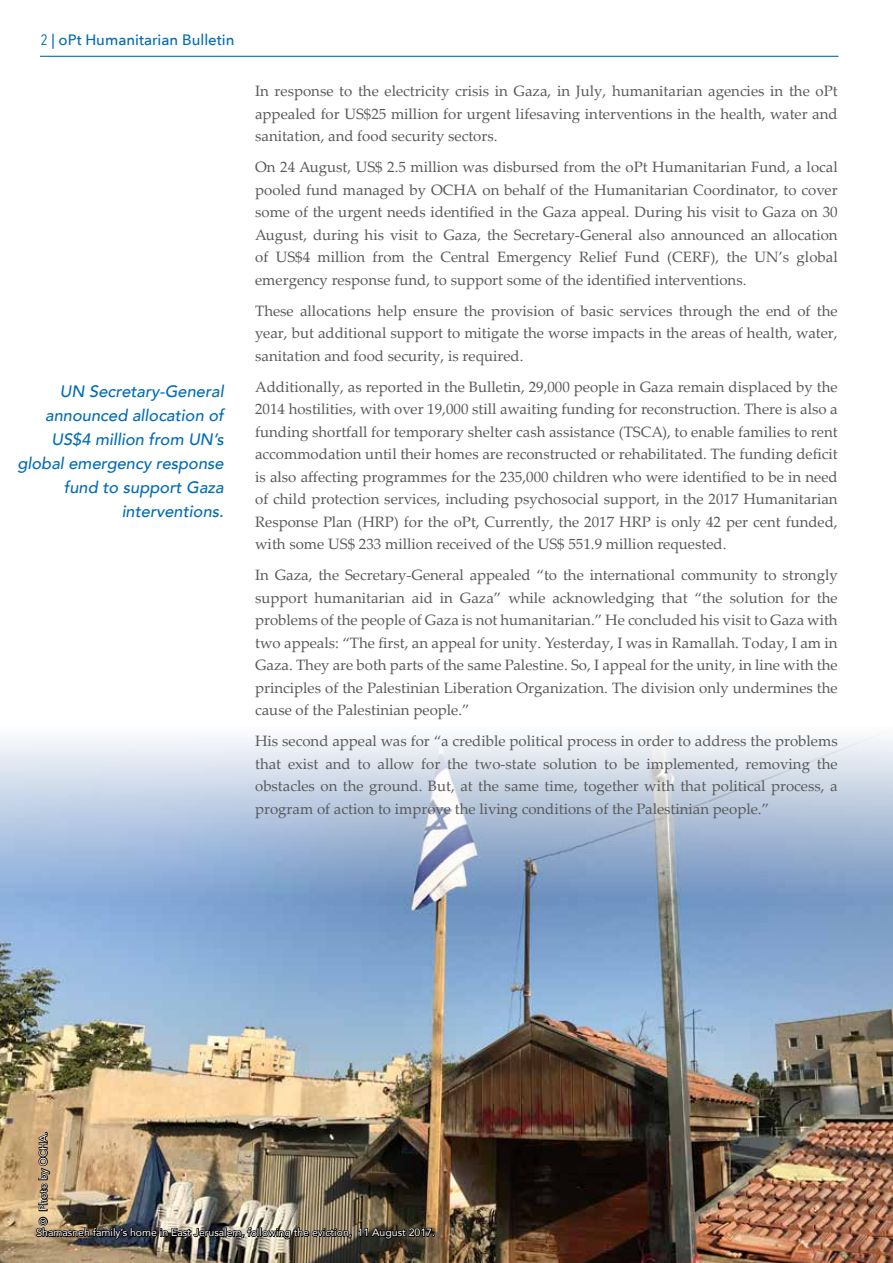
<style>
.page{position:relative;width:893px;height:1263px;background:#fff}
.page>*{position:absolute;margin:0;border:0;box-sizing:border-box;transform-origin:0 0}
.t1{font:italic 500 16.5px/24px "Avenir";color:#026cb6;text-align:right}
.t2{font:15px/22.5px "Palatino Linotype";color:#58595b;text-align:justify}
.t3{font:500 15px "Avenir Next";color:#026cb6}
.t4{font:10.5px "Avenir";color:#fff}
.s1{font-family:"Avenir Next Condensed";font-weight:400}
</style>
<div class="page">
<hr style="left:40px;top:56px;width:798px;height:1px;background:#026cb6">
<img style="left:0;top:733px;width:893px;height:530px">
<img style="left:35px;top:1130px;width:401px;height:115px">
<p class="t3" style="left:41px;top:27px;width:195px"><span class="s1">2</span> | oPt Humanitarian Bulletin</p>
<p class="t1" style="left:17px;top:380px;width:208px">UN Secretary-General announced allocation of<br>US$4 million from UN’s global emergency response fund to support Gaza interventions.</p>
<p class="t2" style="left:255px;top:79px;width:584px">In response to the electricity crisis in Gaza, in July, humanitarian agencies in the oPt appealed for US$25 million for urgent lifesaving interventions in the health, water and sanitation, and food security sectors.</p>
<p class="t2" style="left:255px;top:155px;width:584px">On 24 August, US$ 2.5 million was disbursed from the oPt Humanitarian Fund, a local pooled fund managed by OCHA on behalf of the Humanitarian Coordinator, to cover some of the urgent needs identified in the Gaza appeal. During his visit to Gaza on 30<br>August, during his visit to Gaza, the Secretary-General also announced an allocation of US$4 million from the Central Emergency Relief Fund (CERF), the UN’s global emergency response fund, to support some of the identified interventions.</p>
<p class="t2" style="left:255px;top:299px;width:584px">These allocations help ensure the provision of basic services through the end of the year, but additional support to mitigate the worse impacts in the areas of health, water, sanitation and food security, is required.</p>
<p class="t2" style="left:255px;top:375px;width:584px">Additionally, as reported in the Bulletin, 29,000 people in Gaza remain displaced by the 2014 hostilities, with over 19,000 still awaiting funding for reconstruction. There is also a funding shortfall for temporary shelter cash assistance (TSCA), to enable families to rent accommodation until their homes are reconstructed or rehabilitated. The funding deficit is also affecting programmes for the 235,000 children who were identified to be in need of child protection services, including psychosocial support, in the 2017 Humanitarian Response Plan (HRP) for the oPt, Currently, the 2017 HRP is only 42 per cent funded, with some US$ 233 million received of the US$ 551.9 million requested.</p>
<p class="t2" style="left:255px;top:563px;width:584px">In Gaza, the Secretary-General appealed “to the international community to strongly support humanitarian aid in Gaza” while acknowledging that “the solution for the problems of the people of Gaza is not humanitarian.” He concluded his visit to Gaza with two appeals: “The first, an appeal for unity. Yesterday, I was in Ramallah. Today, I am in Gaza. They are both parts of the same Palestine. So, I appeal for the unity, in line with the principles of the Palestinian Liberation Organization. The division only undermines the cause of the Palestinian people.”</p>
<p class="t2" style="left:255px;top:729px;width:584px">His second appeal was for “a credible political process in order to address the problems that exist and to allow for the two-state solution to be implemented, removing the obstacles on the ground. But, at the same time, together with that political process, a program of action to improve the living conditions of the Palestinian people.”</p>
<p class="t4" style="left:35px;top:1225px;width:95px;rotate:-90deg">© Photo by OCHA.</p>
<p class="t4" style="left:36px;top:1224px;width:400px">Shamasneh family’s home in East Jerusalem, following the eviction, 11 August 2017.</p>
</div>
